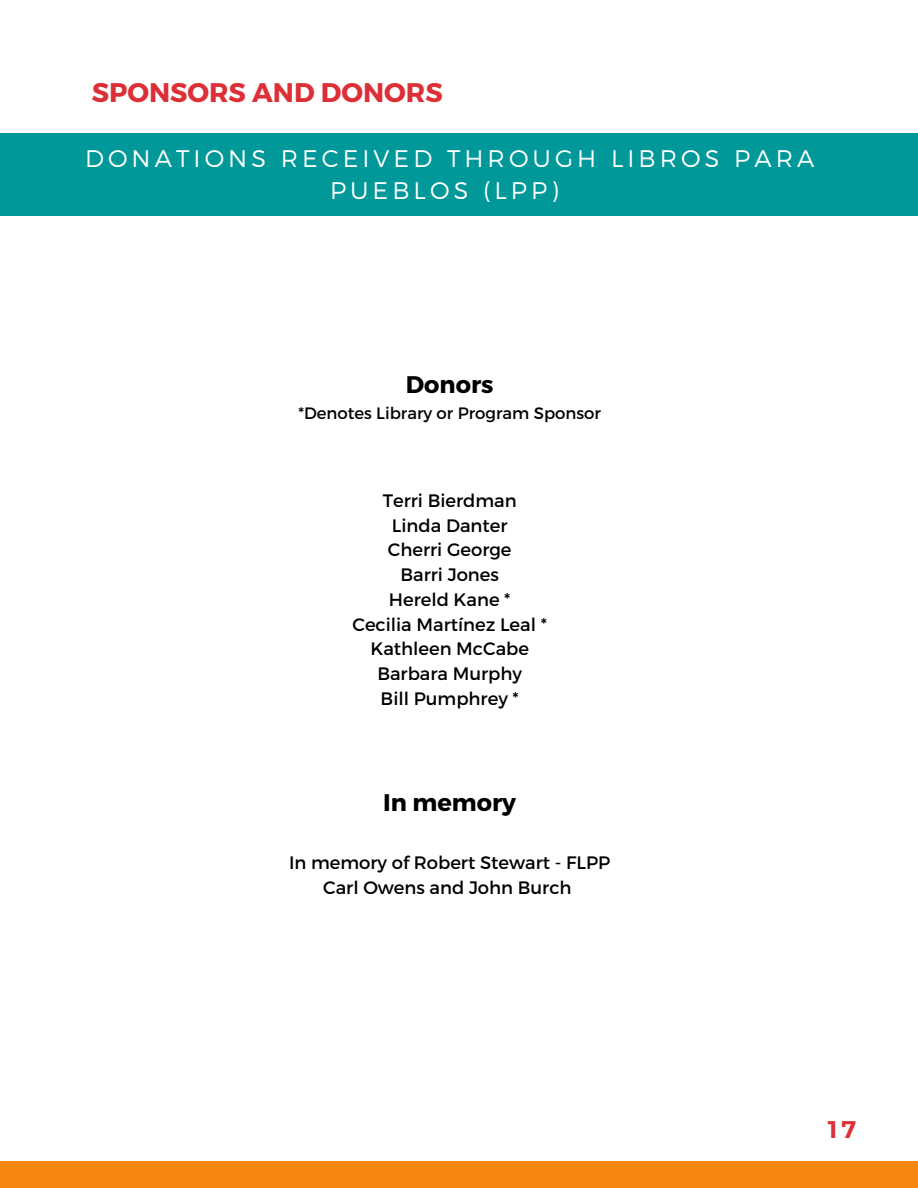
<style>
.page{position:relative;width:918px;height:1188px;background:#fff}
.page>*{position:absolute;margin:0;border:0;box-sizing:border-box;transform-origin:0 0}
.t1{font:700 26.85px "Montserrat";color:#dc2f36}
.t2{font:300 24px/32.7px "Montserrat";letter-spacing:.17em;color:#fff;text-align:center}
.t3{font:700 24px "Montserrat";color:#000}
.t4{font:700 24px "Montserrat";color:#dc2f36}
.t5{font:18px "Montserrat";color:#000}
.t6{font:16.5px "Montserrat";color:#000}
</style>
<div class="page">
<div style="left:0;top:1161px;width:918px;height:27px;background:#f58611"></div>
<div style="left:0;top:133px;width:918px;height:83px;background:#009899"></div>
<p class="t1" style="left:92px;top:75px;width:352px">SPONSORS AND DONORS</p>
<p class="t2" style="left:85px;top:141px;width:731px">DONATIONS RECEIVED THROUGH LIBROS PARA<br>PUEBLOS (LPP)</p>
<p class="t3" style="left:406px;top:369px;width:89px">Donors</p>
<p class="t6" style="left:298px;top:403px;width:304px">*Denotes Library or Program Sponsor</p>
<p class="t5" style="left:383px;top:489px;width:135px">Terri Bierdman</p>
<p class="t5" style="left:392px;top:514px;width:117px">Linda Danter</p>
<p class="t5" style="left:388px;top:538px;width:125px">Cherri George</p>
<p class="t5" style="left:401px;top:563px;width:100px">Barri Jones</p>
<p class="t5" style="left:389px;top:588px;width:123px">Hereld Kane *</p>
<p class="t5" style="left:352px;top:613px;width:196px">Cecilia Martínez Leal *</p>
<p class="t5" style="left:370px;top:637px;width:160px">Kathleen McCabe</p>
<p class="t5" style="left:377px;top:662px;width:146px">Barbara Murphy</p>
<p class="t5" style="left:381px;top:687px;width:140px">Bill Pumphrey *</p>
<p class="t3" style="left:383px;top:786px;width:135px">In memory</p>
<p class="t5" style="left:289px;top:851px;width:323px">In memory of Robert Stewart - FLPP</p>
<p class="t5" style="left:323px;top:876px;width:250px">Carl Owens and John Burch</p>
<p class="t4" style="left:828px;top:1115px;width:30px">17</p>
</div>
